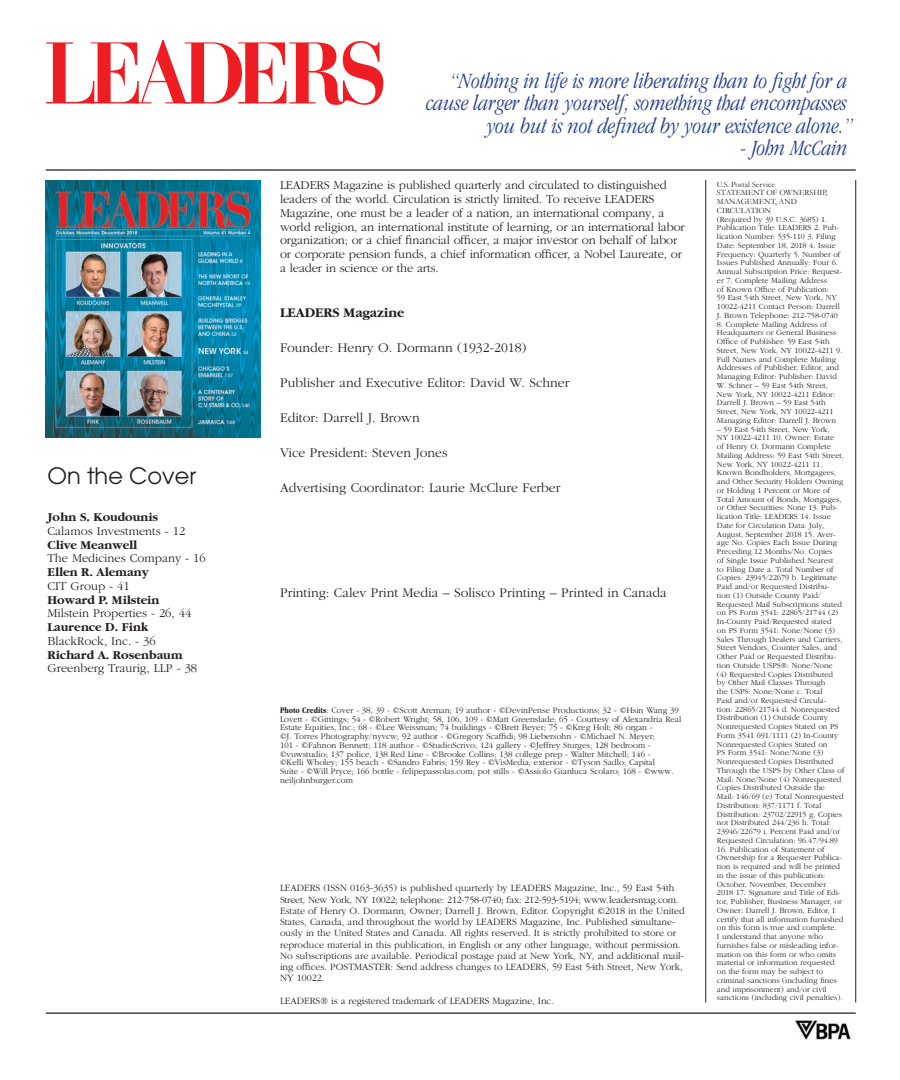
<style>
.page{position:relative;width:900px;height:1080px;background:#fff}
.page>*{position:absolute;margin:0;border:0;box-sizing:border-box;transform-origin:0 0}
.t1{font:italic 300 condensed 22.5px/22.5px "Garamond";color:#253f8e;text-align:right}
.t2{font:22.5px "Avant Garde";color:#231f20}
.t3{font:300 13.75px "Garamond";color:#231f20}
.t4{font:700 13.75px "Garamond";color:#231f20}
.t5{font:300 12.5px/13.8px "Garamond";letter-spacing:-.01em;color:#231f20}
.t6{font:700 12.5px "Garamond";color:#231f20}
.t7{font:300 10px/11.2px "Garamond";color:#231f20}
.t8{font:300 8.75px/8.8px "Garamond";color:#231f20}
.t9{font:300 8.12px/8.8px "Garamond";color:#231f20}
.t10{font:8.12px/8.8px "Garamond";color:#231f20}
.s1{font-weight:700;font-stretch:condensed}
</style>
<div class="page">
<hr style="left:46px;top:1012px;width:810px;height:2px;background:#231f20">
<img style="left:796px;top:1021px;width:57px;height:19px">
<hr style="left:46px;top:169px;width:810px;height:2px;background:#231f20">
<hr style="left:705px;top:180px;width:1px;height:822px;background:#231f20">
<hr style="left:855px;top:180px;width:1px;height:822px;background:#231f20">
<svg style="left:46px;top:40px;width:337px;height:65px"></svg>
<img style="left:46px;top:180px;width:215px;height:258px">
<h1 class="t2" style="left:48px;top:462px;width:150px">On the Cover</h1>
<h3 class="t6" style="left:48px;top:510px;width:112px">John S. Koudounis</h3>
<h3 class="t5" style="left:48px;top:524px;width:139px">Calamos Investments - 12</h3>
<h3 class="t6" style="left:48px;top:538px;width:91px">Clive Meanwell</h3>
<h3 class="t5" style="left:48px;top:552px;width:160px">The Medicines Company - 16</h3>
<h3 class="t6" style="left:48px;top:565px;width:103px">Ellen R. Alemany</h3>
<h3 class="t5" style="left:48px;top:579px;width:84px">CIT Group - 41</h3>
<h3 class="t6" style="left:48px;top:593px;width:113px">Howard P. Milstein</h3>
<h3 class="t5" style="left:48px;top:607px;width:145px">Milstein Properties - 26, 44</h3>
<h3 class="t6" style="left:48px;top:620px;width:102px">Laurence D. Fink</h3>
<h3 class="t5" style="left:48px;top:634px;width:110px">BlackRock, Inc. - 36</h3>
<h3 class="t6" style="left:48px;top:648px;width:136px">Richard A. Rosenbaum</h3>
<h3 class="t5" style="left:48px;top:662px;width:151px">Greenberg Traurig, LLP - 38</h3>
<h1 class="t1" style="left:426px;top:70px;width:428px">“Nothing in life is more liberating than to fight for a cause larger than yourself, something that encompasses you but is not defined by your existence alone.”</h1>
<h1 class="t1" style="left:740px;top:137px;width:109px">- John McCain</h1>
<p class="t10" style="left:717px;top:179px;width:112px">U.S. Postal Service<br>STATEMENT OF OWNERSHIP,<br>MANAGEMENT, AND<br>CIRCULATION</p>
<p class="t9" style="left:717px;top:215px;width:127px">(Required by 39 U.S.C. 3685) 1.<br>Publication Title: LEADERS 2. Pub&shy;lication Number: 535-110 3. Filing Date: September 18, 2018 4. Issue Frequency: Quarterly 5. Number of Issues Published Annually: Four 6.<br>Annual Subscription Price: Request&shy;er 7. Complete Mailing Address<br>of Known Office of Publication:<br>59 East 54th Street, New York, NY 10022-4211 Contact Person: Darrell J. Brown Telephone: 212-758-0740</p>
<p class="t9" style="left:717px;top:320px;width:127px">8. Complete Mailing Address of<br>Headquarters or General Business<br>Office of Publisher: 59 East 54th<br>Street, New York, NY 10022-4211 9.<br>Full Names and Complete Mailing<br>Addresses of Publisher, Editor, and<br>Managing Editor: Publisher: David<br>W. Schner – 59 East 54th Street,<br>New York, NY 10022-4211 Editor:<br>Darrell J. Brown – 59 East 54th<br>Street, New York, NY 10022-4211<br>Managing Editor: Darrell J. Brown</p>
<p class="t9" style="left:717px;top:425px;width:129px">– 59 East 54th Street, New York,<br>NY 10022-4211 10. Owner: Estate<br>of Henry O. Dormann Complete<br>Mailing Address: 59 East 54th Street,<br>New York, NY 10022-4211 11.<br>Known Bondholders, Mortgagees, and Other Security Holders Owning or Holding 1 Percent or More of<br>Total Amount of Bonds, Mortgages, or Other Securities: None 13. Pub&shy;lication Title: LEADERS 14. Issue<br>Date for Circulation Data: July,<br>August, September 2018 15. Aver&shy;age No. Copies Each Issue During<br>Preceding 12 Months/No. Copies<br>of Single Issue Published Nearest<br>to Filing Date a. Total Number of<br>Copies: 23945/22679 b. Legitimate<br>Paid and/or Requested Distribu&shy;tion (1) Outside County Paid/<br>Requested Mail Subscriptions stated on PS Form 3541: 22865/21744 (2)<br>In-County Paid/Requested stated<br>on PS Form 3541: None/None (3)<br>Sales Through Dealers and Carriers,<br>Street Vendors, Counter Sales, and<br>Other Paid or Requested Distribu&shy;tion Outside USPS®: None/None<br>(4) Requested Copies Distributed<br>by Other Mail Classes Through<br>the USPS: None/None c. Total<br>Paid and/or Requested Circula-<br>tion: 22865/21744 d. Nonrequested<br>Distribution (1) Outside County<br>Nonrequested Copies Stated on PS<br>Form 3541 691/1111 (2) In-County<br>Nonrequested Copies Stated on<br>PS Form 3541: None/None (3)<br>Nonrequested Copies Distributed<br>Through the USPS by Other Class of<br>Mail: None/None (4) Nonrequested<br>Copies Distributed Outside the<br>Mail: 146/69 (e) Total Nonrequested<br>Distribution: 837/1171 f. Total<br>Distribution: 23702/22915 g. Copies not Distributed 244/236 h. Total:<br>23946/22679 i. Percent Paid and/or<br>Requested Circulation: 96.47/94.89</p>
<p class="t9" style="left:717px;top:845px;width:128px">16. Publication of Statement of Ownership for a Requester Publica&shy;tion is required and will be printed in the issue of this publication:<br>October, November, December 2018 17. Signature and Title of Edi&shy;tor, Publisher, Business Manager, or Owner: Darrell J. Brown, Editor, I certify that all information furnished on this form is true and complete.<br>I understand that anyone who furnishes false or misleading infor&shy;mation on this form or who omits material or information requested on the form may be subject to criminal sanctions (including fines and imprisonment) and/or civil sanctions (including civil penalties).</p>
<p class="t5" style="left:280px;top:179px;width:406px">LEADERS Magazine is published quarterly and circulated to distinguished leaders of the world. Circulation is strictly limited. To receive LEADERS Magazine, one must be a leader of a nation, an international company, a world religion, an international institute of learning, or an international labor organization; or a chief financial officer, a major investor on behalf of labor or corporate pension funds, a chief information officer, a Nobel Laureate, or a leader in science or the arts.</p>
<h2 class="t4" style="left:280px;top:305px;width:126px">LEADERS Magazine</h2>
<h2 class="t3" style="left:280px;top:340px;width:248px">Founder: Henry O. Dormann (1932-2018)</h2>
<h2 class="t3" style="left:280px;top:375px;width:291px">Publisher and Executive Editor: David W. Schner</h2>
<h2 class="t3" style="left:280px;top:410px;width:141px">Editor: Darrell J. Brown</h2>
<h2 class="t3" style="left:280px;top:445px;width:169px">Vice President: Steven Jones</h2>
<h2 class="t3" style="left:280px;top:480px;width:282px">Advertising Coordinator: Laurie McClure Ferber</h2>
<h2 class="t3" style="left:280px;top:585px;width:388px">Printing: Calev Print Media – Solisco Printing – Printed in Canada</h2>
<p class="t8" style="left:280px;top:706px;width:403px"><span class="s1">Photo Credits</span>: Cover - 38, 39 - ©Scott Areman; 19 author - ©DevinPense Productions; 32 - ©Hsin Wang 39<br>Lovett - ©Gittings; 54 - ©Robert Wright; 58, 106, 109 - ©Matt Greenslade; 65 - Courtesy of Alexandria Real Estate Equities, Inc.; 68 - ©Lee Weissman; 74 buildings - ©Brett Beyer; 75 - ©Kreg Holt; 86 organ -<br>©J. Torres Photography/nyvcw; 92 author - ©Gregory Scaffidi; 98 Liebersohn - ©Michael N. Meyer;<br>101 - ©Fahnon Bennett; 118 author - ©StudioScrivo; 124 gallery - ©Jeffrey Sturges; 128 bedroom - ©vuwstudio; 137 police, 138 Red Line - ©Brooke Collins; 138 college prep - Walter Mitchell; 146 -<br>©Kelli Wholey; 155 beach - ©Sandro Fabris; 159 Rey - ©VisMedia; exterior - ©Tyson Sadlo; Capital<br>Suite - ©Will Pryce; 166 bottle - felipepassolas.com; pot stills - ©Assiolo Gianluca Scolaro; 168 - ©www. neiljohnburger.com</p>
<p class="t7" style="left:280px;top:883px;width:406px">LEADERS (ISSN 0163-3635) is published quarterly by LEADERS Magazine, Inc., 59 East 54th Street, New York, NY 10022; telephone: 212-758-0740; fax: 212-593-5194; www.leadersmag.com.<br>Estate of Henry O. Dormann, Owner; Darrell J. Brown, Editor. Copyright ©2018 in the United States, Canada, and throughout the world by LEADERS Magazine, Inc. Published simultane&shy;ously in the United States and Canada. All rights reserved. It is strictly prohibited to store or reproduce material in this publication, in English or any other language, without permission.<br>No subscriptions are available. Periodical postage paid at New York, NY, and additional mail&shy;ing offices. POSTMASTER: Send address changes to LEADERS, 59 East 54th Street, New York, NY 10022.</p>
<p class="t7" style="left:280px;top:995px;width:275px">LEADERS® is a registered trademark of LEADERS Magazine, Inc.</p>
</div>
